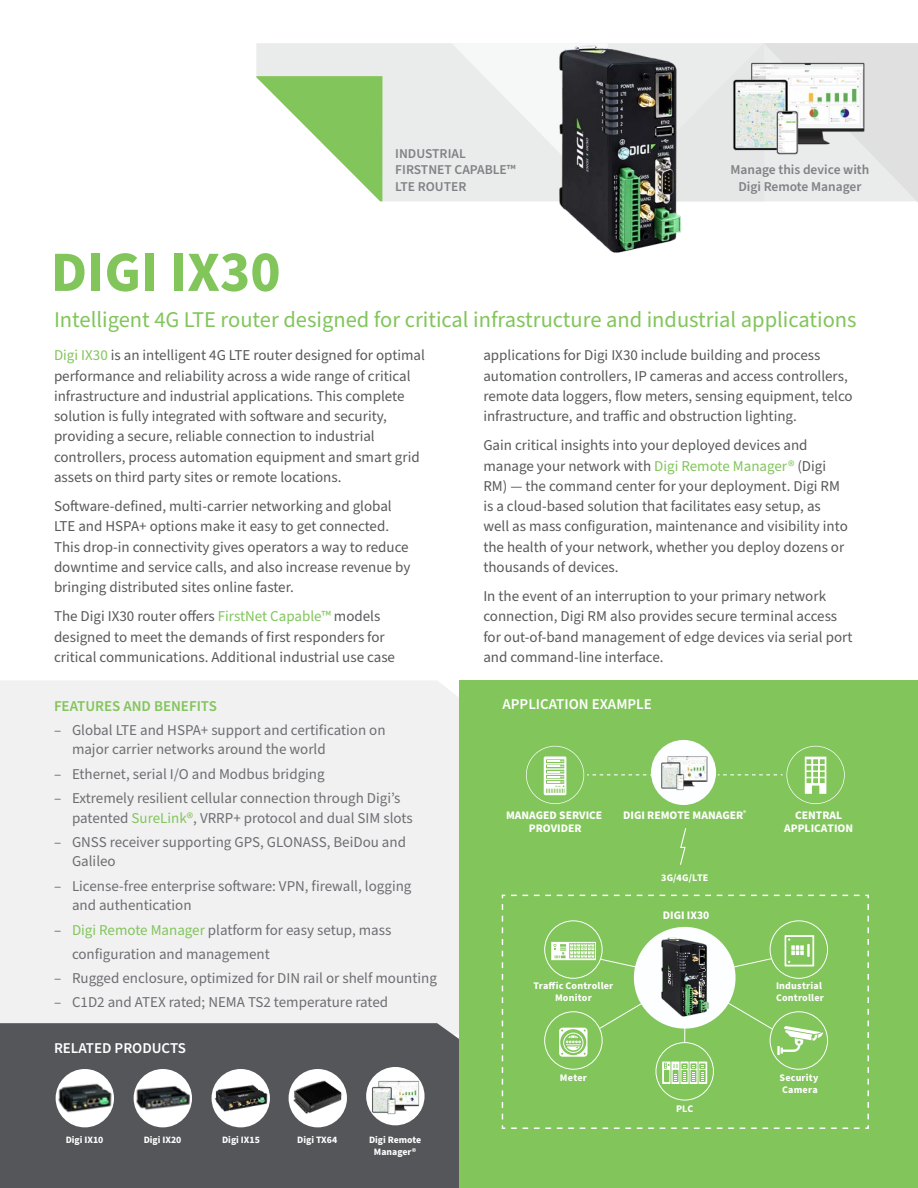
<style>
.page{position:relative;width:918px;height:1188px;background:#fff}
.page>*{position:absolute;margin:0;border:0;box-sizing:border-box;transform-origin:0 0}
.t1{font:700 57px "Source Sans Pro";color:#82c55b}
.Product_Description{font:22.5px "Source Sans Pro";color:#82c55b}
.Body_Copy{font:15px/20.2px "Source Sans Pro";color:#58595b}
.Bullets{font:15px/19.5px "Source Sans Pro";color:#6d6e71}
.t2{font:600 15px "Source Sans Pro";color:#fff}
.t3{font:600 15px "Source Sans Pro";color:#82c55b}
.t4{font:600 13.5px/16.5px "Source Sans Pro";color:#808285;text-align:center}
.t5{font:700 11.55px/13px "Source Sans Pro";color:#fff;text-align:center}
.t6{font:700 10.05px/11.6px "Source Sans Pro";letter-spacing:.02em;color:#fff}
.t7{font:700 9.75px/12px "Source Sans Pro";color:#fff;text-align:center}
.s1{color:#82c55b}
</style>
<div class="page">
<div style="left:459px;top:680px;width:459px;height:508px;background:#82c55b"></div>
<div style="left:0;top:681px;width:459px;height:342px;background:#f1f1f2"></div>
<div style="left:0;top:1023px;width:459px;height:165px;background:#54565a"></div>
<div style="left:256px;top:43px;width:195px;height:158px;background:#eaebeb"></div>
<svg style="left:256px;top:76px;width:126px;height:125px"></svg>
<svg style="left:451px;top:43px;width:467px;height:159px;background:#e8e9e9"></svg>
<img style="left:731px;top:60px;width:135px;height:96px">
<svg style="left:680px;top:828px;width:7px;height:37px"></svg>
<svg style="left:526px;top:746px;width:319px;height:58px"></svg>
<svg style="left:501px;top:894px;width:368px;height:235px"></svg>
<div style="left:651px;top:740px;width:65px;height:65px;background:#fcfeff;border-radius:50%"></div>
<img style="left:661px;top:756px;width:47px;height:34px">
<div style="left:56px;top:1069px;width:58px;height:58px;background:#fff;border-radius:50%"></div>
<img style="left:54px;top:1077px;width:63px;height:41px">
<div style="left:134px;top:1069px;width:58px;height:58px;background:#fff;border-radius:50%"></div>
<img style="left:132px;top:1083px;width:63px;height:30px">
<div style="left:366px;top:1067px;width:59px;height:58px;background:#fff;border-radius:50%"></div>
<img style="left:372px;top:1080px;width:47px;height:34px">
<div style="left:212px;top:1069px;width:58px;height:58px;background:#fff;border-radius:50%"></div>
<img style="left:212px;top:1082px;width:58px;height:32px">
<div style="left:289px;top:1069px;width:58px;height:58px;background:#fff;border-radius:50%"></div>
<img style="left:544px;top:43px;width:152px;height:210px">
<img style="left:289px;top:1078px;width:56px;height:38px">
<p class="t1" style="left:51px;top:233px;width:231px">DIGI IX30</p>
<p class="t4" style="left:395px;top:145px;width:122px;text-align:left">INDUSTRIAL<br>FIRSTNET CAPABLE™<br>LTE ROUTER</p>
<p class="t4" style="left:731px;top:162px;width:140px">Manage this device with<br>Digi Remote Manager</p>
<p class="Product_Description" style="left:54px;top:305px;width:804px">Intelligent 4G LTE router designed for critical infrastructure and industrial applications</p>
<p class="Body_Copy" style="left:54px;top:346px;width:372px"><span class="s1">Digi IX30</span> is an intelligent 4G LTE router designed for optimal performance and reliability across a wide range of critical infrastructure and industrial applications. This complete solution is fully integrated with software and security, providing a secure, reliable connection to industrial controllers, process automation equipment and smart grid assets on third party sites or remote locations.</p>
<p class="Body_Copy" style="left:54px;top:497px;width:358px">Software-defined, multi-carrier networking and global LTE and HSPA+ options make it easy to get connected.<br>This drop-in connectivity gives operators a way to reduce downtime and service calls, and also increase revenue by bringing distributed sites online faster.</p>
<p class="Body_Copy" style="left:54px;top:607px;width:343px">The Digi IX30 router offers <span class="s1">FirstNet Capable™</span> models designed to meet the demands of first responders for critical communications. Additional industrial use case</p>
<p class="Body_Copy" style="left:483px;top:346px;width:371px">applications for Digi IX30 include building and process automation controllers, IP cameras and access controllers, remote data loggers, flow meters, sensing equipment, telco infrastructure, and traffic and obstruction lighting.</p>
<p class="Body_Copy" style="left:483px;top:436px;width:366px">Gain critical insights into your deployed devices and manage your network with <span class="s1">Digi Remote Manager®</span> (Digi RM) — the command center for your deployment. Digi RM is a cloud-based solution that facilitates easy setup, as well as mass configuration, maintenance and visibility into the health of your network, whether you deploy dozens or thousands of devices.</p>
<p class="Body_Copy" style="left:483px;top:586px;width:371px">In the event of an interruption to your primary network connection, Digi RM also provides secure terminal access for out-of-band management of edge devices via serial port and command-line interface.</p>
<p class="t3" style="left:54px;top:696px;width:164px">FEATURES AND BENEFITS</p>
<p class="Bullets" style="left:72px;top:721px;width:315px;text-indent:-18px">– Global LTE and HSPA+ support and certification on major carrier networks around the world</p>
<p class="Bullets" style="left:54px;top:764px;width:272px">– Ethernet, serial I/O and Modbus bridging</p>
<p class="Bullets" style="left:72px;top:788px;width:342px;line-height:20.2px;text-indent:-18px">– Extremely resilient cellular connection through Digi’s patented <span class="s1">SureLink®</span>, VRRP+ protocol and dual SIM slots</p>
<p class="Bullets" style="left:72px;top:833px;width:336px;text-indent:-18px">– GNSS receiver supporting GPS, GLONASS, BeiDou and<br>Galileo</p>
<p class="Bullets" style="left:72px;top:876px;width:341px;text-indent:-18px">– License-free enterprise software: VPN, firewall, logging and authentication</p>
<p class="Bullets" style="left:54px;top:921px;width:339px">– <span class="s1">Digi Remote Manager</span> platform for easy setup, mass</p>
<p class="Bullets" style="left:72px;top:945px;width:199px">configuration and management</p>
<p class="Bullets" style="left:54px;top:969px;width:385px">– Rugged enclosure, optimized for DIN rail or shelf mounting</p>
<p class="Bullets" style="left:54px;top:993px;width:336px">– C1D2 and ATEX rated; NEMA TS2 temperature rated</p>
<p class="t2" style="left:54px;top:1038px;width:134px">RELATED PRODUCTS</p>
<p class="t7" style="left:66px;top:1134px;width:39px">Digi IX10</p>
<p class="t7" style="left:144px;top:1134px;width:39px">Digi IX20</p>
<p class="t7" style="left:369px;top:1134px;width:54px">Digi Remote<br>Manager®</p>
<p class="t7" style="left:222px;top:1134px;width:39px">Digi IX15</p>
<p class="t7" style="left:297px;top:1134px;width:42px">Digi TX64</p>
<p class="t2" style="left:502px;top:694px;width:151px">APPLICATION EXAMPLE</p>
<p class="t5" style="left:506px;top:809px;width:98px">MANAGED SERVICE<br>PROVIDER</p>
<p class="t5" style="left:623px;top:809px;width:125px">DIGI REMOTE MANAGER<sup>®</sup></p>
<p class="t6" style="left:661px;top:872px;width:49px">3G/4G/LTE</p>
<p class="t5" style="left:663px;top:909px;width:48px">DIGI IX30</p>
<p class="t6" style="left:533px;top:980px;width:81px;text-align:center">Tra ic Controller<br>Monitor</p>
<p class="t5" style="left:784px;top:809px;width:71px">CENTRAL<br>APPLICATION</p>
<p class="t6" style="left:776px;top:980px;width:49px">Industrial<br>Controller</p>
<p class="t6" style="left:560px;top:1072px;width:29px">Meter</p>
<p class="t6" style="left:779px;top:1072px;width:41px">Security<br>Camera</p>
<p class="t6" style="left:676px;top:1103px;width:19px">PLC</p>
</div>
